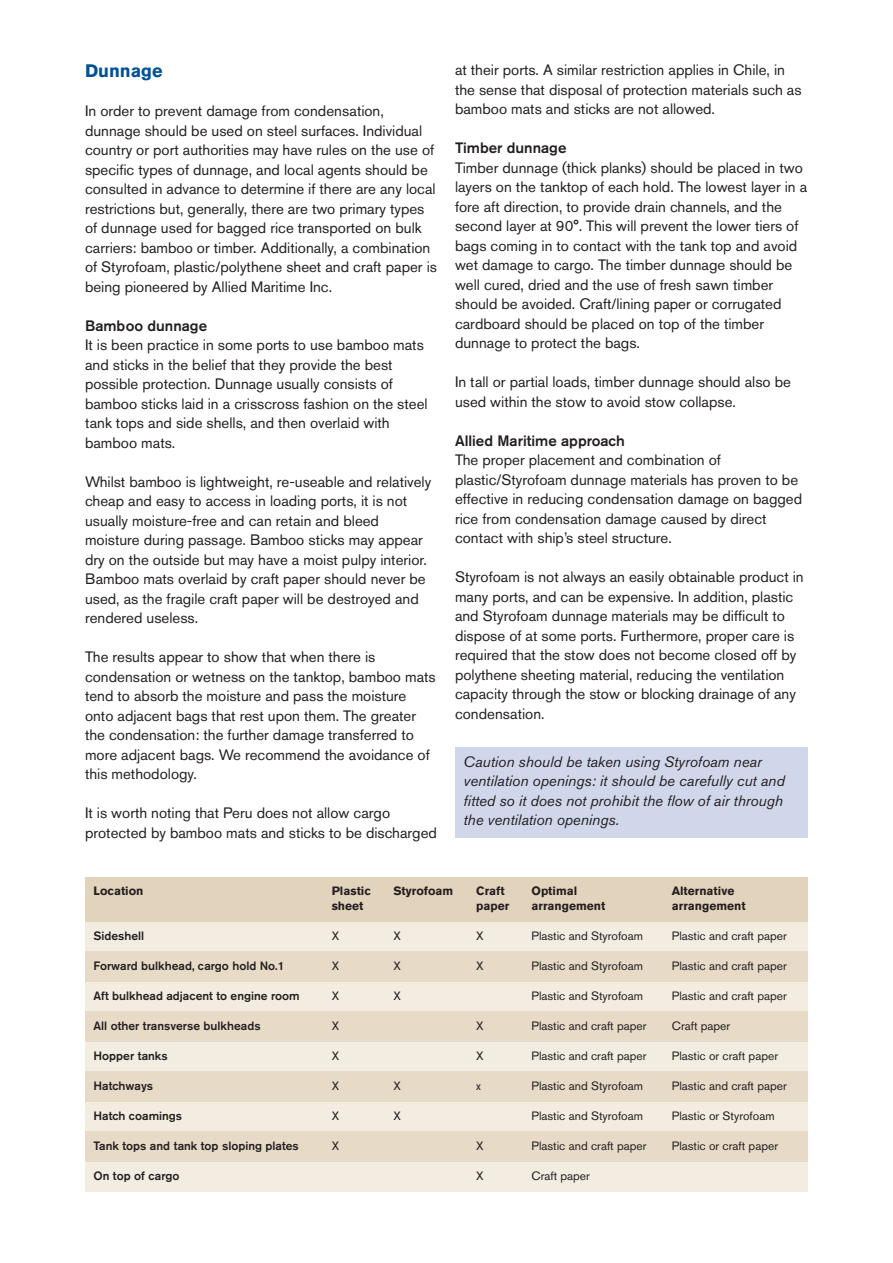
<style>
.page{position:relative;width:893px;height:1263px;background:#fff}
.page>*{position:absolute;margin:0;border:0;box-sizing:border-box;transform-origin:0 0}
.t1{font:700 18px "Akzidenz Grotesk BE";color:#005294}
.t2{font:15px/19.5px "Akzidenz Grotesk BE";color:#231f20}
.t3{font:italic 15px/19.5px "Akzidenz Grotesk BE";color:#231f20}
.t4{font:500 15px "Akzidenz Grotesk BE";color:#231f20}
.t5{font:12px "Akzidenz Grotesk BE";color:#231f20}
.t6{font:500 12px "Akzidenz Grotesk BE";color:#231f20}
.t7{font:700 12px "Akzidenz Grotesk BE";color:#231f20}
</style>
<div class="page">
<div style="left:85px;top:877px;width:723px;height:315px;background:#f3ece1"></div>
<div style="left:85px;top:952px;width:723px;height:30px;background:#e7dbc8"></div>
<div style="left:85px;top:1012px;width:723px;height:30px;background:#e7dbc8"></div>
<div style="left:85px;top:1072px;width:723px;height:30px;background:#e7dbc8"></div>
<div style="left:85px;top:1132px;width:723px;height:30px;background:#e7dbc8"></div>
<div style="left:85px;top:877px;width:723px;height:45px;background:#e1d3bc"></div>
<div style="left:455px;top:747px;width:353px;height:91px;background:#d1d7eb"></div>
<p class="t1" style="left:85px;top:64px;width:79px">Dunnage</p>
<p class="t2" style="left:85px;top:103px;width:353px">In order to prevent damage from condensation, dunnage should be used on steel surfaces. Individual country or port authorities may have rules on the use of specific types of dunnage, and local agents should be consulted in advance to determine if there are any local restrictions but, generally, there are two primary types of dunnage used for bagged rice transported on bulk carriers: bamboo or timber. Additionally, a combination of Styrofoam, plastic/polythene sheet and craft paper is being pioneered by Allied Maritime Inc.</p>
<p class="t4" style="left:85px;top:320px;width:124px">Bamboo dunnage</p>
<p class="t2" style="left:85px;top:337px;width:344px">It is been practice in some ports to use bamboo mats and sticks in the belief that they provide the best possible protection. Dunnage usually consists of bamboo sticks laid in a crisscross fashion on the steel tank tops and side shells, and then overlaid with bamboo mats.</p>
<p class="t2" style="left:85px;top:473px;width:348px">Whilst bamboo is lightweight, re-useable and relatively cheap and easy to access in loading ports, it is not usually moisture-free and can retain and bleed moisture during passage. Bamboo sticks may appear dry on the outside but may have a moist pulpy interior.<br>Bamboo mats overlaid by craft paper should never be used, as the fragile craft paper will be destroyed and rendered useless.</p>
<p class="t2" style="left:85px;top:649px;width:352px">The results appear to show that when there is condensation or wetness on the tanktop, bamboo mats tend to absorb the moisture and pass the moisture onto adjacent bags that rest upon them. The greater the condensation: the further damage transferred to more adjacent bags. We recommend the avoidance of this methodology.</p>
<p class="t2" style="left:85px;top:805px;width:353px">It is worth noting that Peru does not allow cargo protected by bamboo mats and sticks to be discharged</p>
<p class="t2" style="left:455px;top:62px;width:348px">at their ports. A similar restriction applies in Chile, in the sense that disposal of protection materials such as bamboo mats and sticks are not allowed.</p>
<p class="t4" style="left:455px;top:142px;width:113px">Timber dunnage</p>
<p class="t2" style="left:455px;top:159px;width:354px">Timber dunnage (thick planks) should be placed in two layers on the tanktop of each hold. The lowest layer in a fore aft direction, to provide drain channels, and the second layer at 90°. This will prevent the lower tiers of bags coming in to contact with the tank top and avoid wet damage to cargo. The timber dunnage should be well cured, dried and the use of fresh sawn timber should be avoided. Craft/lining paper or corrugated cardboard should be placed on top of the timber dunnage to protect the bags.</p>
<p class="t2" style="left:455px;top:374px;width:337px">In tall or partial loads, timber dunnage should also be used within the stow to avoid stow collapse.</p>
<p class="t4" style="left:455px;top:435px;width:171px">Allied Maritime approach</p>
<p class="t2" style="left:455px;top:452px;width:349px">The proper placement and combination of plastic/Styrofoam dunnage materials has proven to be effective in reducing condensation damage on bagged rice from condensation damage caused by direct contact with ship’s steel structure.</p>
<p class="t2" style="left:455px;top:569px;width:350px">Styrofoam is not always an easily obtainable product in many ports, and can be expensive. In addition, plastic and Styrofoam dunnage materials may be difficult to dispose of at some ports. Furthermore, proper care is required that the stow does not become closed off by polythene sheeting material, reducing the ventilation capacity through the stow or blocking drainage of any condensation.</p>
<p class="t3" style="left:463px;top:753px;width:323px">Caution should be taken using Styrofoam near ventilation openings: it should be carefully cut and fitted so it does not prohibit the flow of air through the ventilation openings.</p>
<p class="t7" style="left:94px;top:886px;width:51px">Location</p>
<p class="t7" style="left:332px;top:886px;width:41px">Plastic</p>
<p class="t7" style="left:393px;top:886px;width:61px">Styrofoam</p>
<p class="t7" style="left:476px;top:886px;width:30px">Craft</p>
<p class="t7" style="left:531px;top:886px;width:47px">Optimal</p>
<p class="t7" style="left:672px;top:886px;width:64px">Alternative</p>
<p class="t7" style="left:332px;top:901px;width:33px">sheet</p>
<p class="t7" style="left:476px;top:901px;width:34px">paper</p>
<p class="t7" style="left:531px;top:901px;width:75px">arrangement</p>
<p class="t7" style="left:672px;top:901px;width:75px">arrangement</p>
<p class="t6" style="left:94px;top:931px;width:52px">Sideshell</p>
<p class="t5" style="left:332px;top:931px;width:9px">X</p>
<p class="t5" style="left:393px;top:931px;width:9px">X</p>
<p class="t5" style="left:476px;top:931px;width:9px">X</p>
<p class="t5" style="left:531px;top:931px;width:113px">Plastic and Styrofoam</p>
<p class="t5" style="left:672px;top:931px;width:117px">Plastic and craft paper</p>
<p class="t6" style="left:94px;top:961px;width:192px">Forward bulkhead, cargo hold No.1</p>
<p class="t5" style="left:332px;top:961px;width:9px">X</p>
<p class="t5" style="left:393px;top:961px;width:9px">X</p>
<p class="t5" style="left:476px;top:961px;width:9px">X</p>
<p class="t5" style="left:531px;top:961px;width:113px">Plastic and Styrofoam</p>
<p class="t5" style="left:672px;top:961px;width:117px">Plastic and craft paper</p>
<p class="t6" style="left:94px;top:991px;width:207px">Aft bulkhead adjacent to engine room</p>
<p class="t5" style="left:332px;top:991px;width:9px">X</p>
<p class="t5" style="left:393px;top:991px;width:9px">X</p>
<p class="t5" style="left:531px;top:991px;width:113px">Plastic and Styrofoam</p>
<p class="t5" style="left:672px;top:991px;width:117px">Plastic and craft paper</p>
<p class="t6" style="left:94px;top:1021px;width:169px">All other transverse bulkheads</p>
<p class="t5" style="left:332px;top:1021px;width:9px">X</p>
<p class="t5" style="left:476px;top:1021px;width:9px">X</p>
<p class="t5" style="left:531px;top:1021px;width:117px">Plastic and craft paper</p>
<p class="t5" style="left:672px;top:1021px;width:60px">Craft paper</p>
<p class="t6" style="left:94px;top:1051px;width:76px">Hopper tanks</p>
<p class="t5" style="left:332px;top:1051px;width:9px">X</p>
<p class="t5" style="left:476px;top:1051px;width:9px">X</p>
<p class="t5" style="left:531px;top:1051px;width:117px">Plastic and craft paper</p>
<p class="t5" style="left:672px;top:1051px;width:108px">Plastic or craft paper</p>
<p class="t6" style="left:94px;top:1081px;width:61px">Hatchways</p>
<p class="t5" style="left:332px;top:1081px;width:9px">X</p>
<p class="t5" style="left:393px;top:1081px;width:9px">X</p>
<p class="t5" style="left:476px;top:1081px;width:6px">x</p>
<p class="t5" style="left:531px;top:1081px;width:113px">Plastic and Styrofoam</p>
<p class="t5" style="left:672px;top:1081px;width:117px">Plastic and craft paper</p>
<p class="t6" style="left:94px;top:1111px;width:90px">Hatch coamings</p>
<p class="t5" style="left:332px;top:1111px;width:9px">X</p>
<p class="t5" style="left:393px;top:1111px;width:9px">X</p>
<p class="t5" style="left:531px;top:1111px;width:113px">Plastic and Styrofoam</p>
<p class="t5" style="left:672px;top:1111px;width:104px">Plastic or Styrofoam</p>
<p class="t6" style="left:94px;top:1141px;width:207px">Tank tops and tank top sloping plates</p>
<p class="t5" style="left:332px;top:1141px;width:9px">X</p>
<p class="t5" style="left:476px;top:1141px;width:9px">X</p>
<p class="t5" style="left:531px;top:1141px;width:117px">Plastic and craft paper</p>
<p class="t5" style="left:672px;top:1141px;width:108px">Plastic or craft paper</p>
<p class="t6" style="left:94px;top:1171px;width:87px">On top of cargo</p>
<p class="t5" style="left:476px;top:1171px;width:9px">X</p>
<p class="t5" style="left:531px;top:1171px;width:60px">Craft paper</p>
</div>
